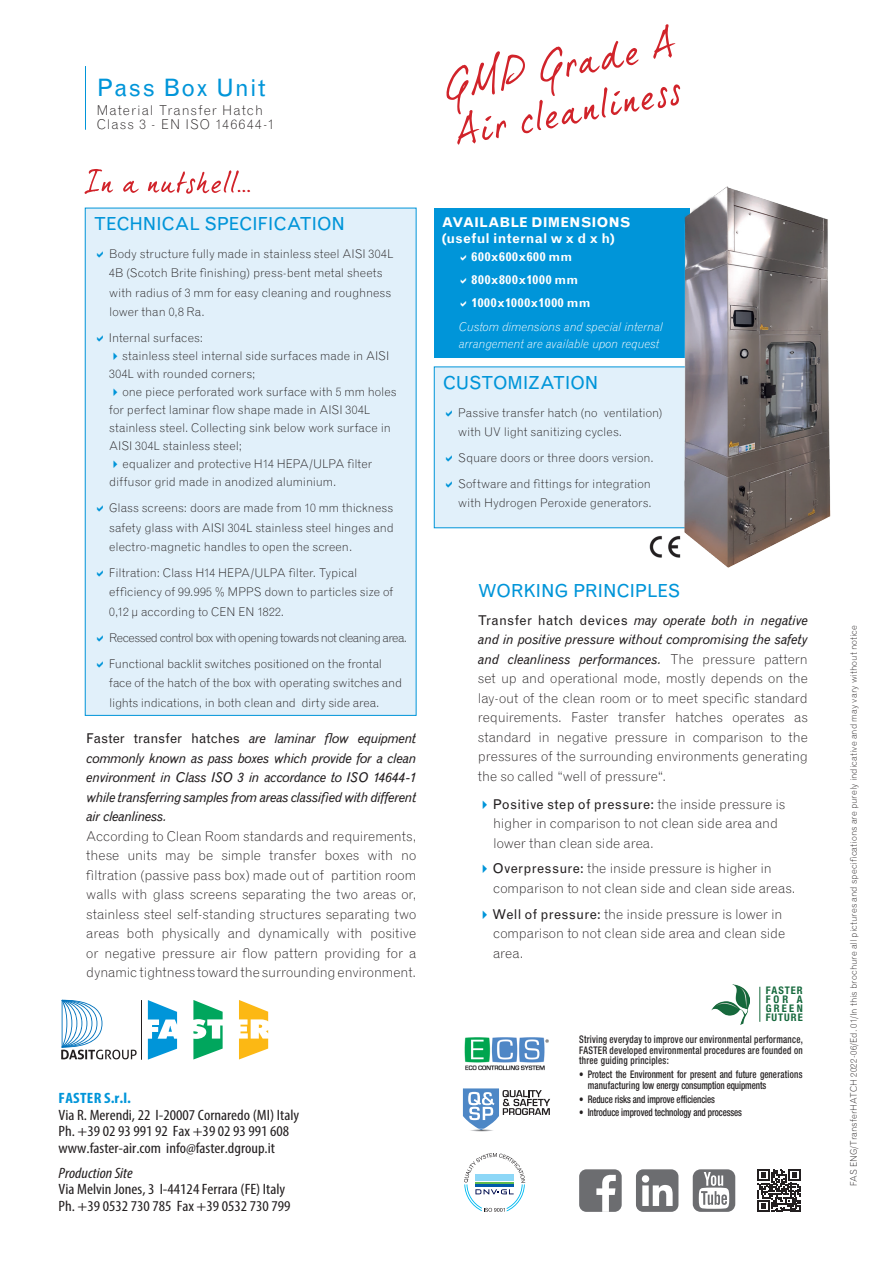
<style>
.page{position:relative;width:893px;height:1263px;background:#fff}
.page>*{position:absolute;margin:0;border:0;box-sizing:border-box;transform-origin:0 0}
.t1{font:24px "Grotesque MT Std";letter-spacing:.045em;color:#0095d9}
.t2{font:18px "Grotesque MT Std";letter-spacing:-.02em;color:#0095d9}
.Normale{font:condensed 15px/16.5px "Myriad Pro";color:#231f20;scale:1.1 1}
.t3{font:300 13.5px/19.5px "Grotesque MT Std";letter-spacing:-.005em;color:#231f20}
.t4{font:italic 13.5px/19.5px "Grotesque MT Std";letter-spacing:-.035em;color:#231f20;text-align:justify}
.t5{font:300 13.5px/13.5px "Grotesque MT Std";letter-spacing:.075em;color:#231f20}
.t6{font:700 13.5px/16.2px "Grotesque MT Std";letter-spacing:.01em;color:#fff}
.t7{font:italic 300 12.15px/17.5px "Grotesque MT Std";letter-spacing:-.02em;color:#fff}
.t8{font:700 12.15px "Grotesque MT Std";letter-spacing:.035em;color:#fff}
.t9{font:700 12.15px "Grotesque MT Std";letter-spacing:.06em;color:#fff}
.t10{font:300 12px/19.5px "Grotesque MT Std";letter-spacing:-.005em;color:#231f20}
.t11{font:300 12px "Grotesque MT Std";letter-spacing:-.05em;color:#231f20}
.Normale-2{font:500 condensed 10.5px/10.5px "Helvetica Neue LT Std";color:#231f20;text-align:justify;scale:.85 1}
.Normale-3{font:700 condensed 10.5px/9px "Helvetica Neue LT Std";letter-spacing:.095em;color:#16693d;text-align:justify}
.t12{font:300 9px "Grotesque MT Std";letter-spacing:.005em;color:#231f20}
.s1{color:#0095d9}
.s2{font-style:normal}
.s3{font-weight:700;color:#0095d9}
.s4{font-style:italic}
.s5{font-weight:400}
.s6{font-weight:400;font-style:italic}
</style>
<div class="page">
<hr style="left:85px;top:66px;width:1px;height:64px;background:#0095d9">
<img style="left:650px;top:535px;width:19px;height:23px">
<svg style="left:85px;top:169px;width:165px;height:25px"></svg>
<div style="left:85px;top:208px;width:331px;height:507px;background:#e1f0fa"></div>
<div style="left:434px;top:367px;width:255px;height:161px;background:#e1f0fa"></div>
<div style="left:434px;top:208px;width:255px;height:149px;background:#0095d9"></div>
<svg style="left:446px;top:24px;width:234px;height:121px"></svg>
<img style="left:669px;top:186px;width:162px;height:382px">
<svg style="left:464px;top:1153px;width:61px;height:59px"></svg>
<img style="left:464px;top:1037px;width:85px;height:34px">
<svg style="left:463px;top:1088px;width:87px;height:43px"></svg>
<img style="left:711px;top:984px;width:38px;height:40px">
<hr style="left:759px;top:987px;width:1px;height:35px;background:#16693d">
<svg style="left:757px;top:1169px;width:43px;height:43px"></svg>
<hr style="left:141px;top:1000px;width:1px;height:60px;background:#231f20">
<svg style="left:61px;top:999px;width:76px;height:60px"></svg>
<svg style="left:148px;top:1000px;width:29px;height:60px"></svg>
<svg style="left:193px;top:1000px;width:30px;height:59px"></svg>
<svg style="left:239px;top:1000px;width:29px;height:59px"></svg>
<div style="left:579px;top:1169px;width:43px;height:43px;background:#6c6d70;border-radius:7px"></div>
<svg style="left:596px;top:1175px;width:20px;height:37px"></svg>
<div style="left:636px;top:1169px;width:42px;height:43px;background:#6c6d70;border-radius:7px"></div>
<svg style="left:642px;top:1175px;width:31px;height:31px"></svg>
<svg style="left:693px;top:1169px;width:42px;height:43px"></svg>
<p class="t1" style="left:97px;top:73px;width:171px">Pass Box Unit</p>
<p class="t5" style="left:97px;top:103px;width:179px">Material Transfer Hatch<br>Class 3 - EN ISO 146644-1</p>
<p class="t2" style="left:94px;top:213px;width:253px">TECHNICAL SPECIFICATION</p>
<p class="t10" style="left:109px;top:244px;width:286px">Body structure fully made in stainless steel AISI 304L 4B (Scotch Brite finishing) press-bent metal sheets with radius of 3 mm for easy cleaning and roughness lower than 0,8 Ra.</p>
<p class="t10" style="left:109px;top:328px;width:96px">Internal surfaces:</p>
<p class="t10" style="left:109px;top:347px;width:282px;line-height:18px"><span class="s1">✔</span>stainless steel internal side surfaces made in AISI<br>304L with rounded corners;</p>
<p class="t10" style="left:109px;top:383px;width:289px;line-height:18px"><span class="s1">✔</span>one piece perforated work surface with 5 mm holes for perfect laminar flow shape made in AISI 304L stainless steel. Collecting sink below work surface in AISI 304L stainless steel;</p>
<p class="t10" style="left:109px;top:455px;width:265px;line-height:18px"><span class="s1">✔</span>equalizer and protective H14 HEPA/ULPA filter diffusor grid made in anodized aluminium.</p>
<p class="t10" style="left:109px;top:498px;width:286px;text-align:justify">Glass screens: doors are made from 10 mm thickness safety glass with AISI 304L stainless steel hinges and electro-magnetic handles to open the screen.</p>
<p class="t10" style="left:109px;top:563px;width:286px">Filtration: Class H14 HEPA/ULPA filter. Typical efficiency of 99.995 % MPPS down to particles size of<br>0,12 µ according to CEN EN 1822.</p>
<p class="t11" style="left:109px;top:630px;width:299px">Recessed control box with opening towards not cleaning area.</p>
<p class="t10" style="left:109px;top:654px;width:295px">Functional backlit switches positioned on the frontal face of the hatch of the box with operating switches and lights indications, in both clean and dirty side area.</p>
<p class="t4" style="left:86px;top:729px;width:332px"><span class="s2">Faster transfer hatches</span> are laminar flow equipment commonly known as pass boxes which provide for a clean environment in Class ISO 3 in accordance to ISO 14644-1 while transferring samples from areas classified with different air cleanliness.</p>
<p class="t3" style="left:86px;top:826px;width:332px;text-align:justify">According to Clean Room standards and requirements, these units may be simple transfer boxes with no filtration (passive pass box) made out of partition room walls with glass screens separating the two areas or, stainless steel self-standing structures separating two areas both physically and dynamically with positive or negative pressure air flow pattern providing for a dynamic tightness toward the surrounding environment.</p>
<p class="Normale" style="left:59px;top:1090px;width:220px"><span class="s3">FASTER S.r.l.<br></span>Via R. Merendi, 22 I-20007 Cornaredo (MI) Italy Ph. +39 02 93 991 92 Fax +39 02 93 991 608 www.faster-air.com info@faster.dgroup.it</p>
<p class="Normale" style="left:59px;top:1164px;width:212px"><span class="s4">Production Site<br></span>Via Melvin Jones, 3 I-44124 Ferrara (FE) Italy<br>Ph. +39 0532 730 785 Fax +39 0532 730 799</p>
<p class="t6" style="left:442px;top:214px;width:190px">AVAILABLE DIMENSIONS (useful internal w x d x h)</p>
<p class="t9" style="left:471px;top:249px;width:102px">600x600x600 mm</p>
<p class="t8" style="left:471px;top:273px;width:108px">800x800x1000 mm</p>
<p class="t8" style="left:471px;top:296px;width:121px">1000x1000x1000 mm</p>
<p class="t7" style="left:459px;top:317px;width:206px">Custom dimensions and special internal arrangement are available upon request</p>
<p class="t2" style="left:443px;top:372px;width:157px">CUSTOMIZATION</p>
<p class="t10" style="left:458px;top:403px;width:206px">Passive transfer hatch (no ventilation) with UV light sanitizing cycles.</p>
<p class="t10" style="left:458px;top:448px;width:197px">Square doors or three doors version.</p>
<p class="t10" style="left:458px;top:474px;width:195px">Software and fittings for integration with Hydrogen Peroxide generators.</p>
<p class="t2" style="left:478px;top:580px;width:204px">WORKING PRINCIPLES</p>
<p class="t3" style="left:478px;top:610px;width:332px;text-align:justify"><span class="s5">Transfer hatch devices</span> <span class="s6">may operate both in negative and in positive pressure without compromising the safety and cleanliness performances.</span> The pressure pattern set up and operational mode, mostly depends on the lay-out of the clean room or to meet specific standard requirements. Faster transfer hatches operates as standard in negative pressure in comparison to the pressures of the surrounding environments generating the so called “well of pressure“.</p>
<p class="t3" style="left:493px;top:794px;width:294px;text-indent:-15px"><span class="s1">✔</span><span class="s5">Positive step of pressure:</span> the inside pressure is higher in comparison to not clean side area and lower than clean side area.</p>
<p class="t3" style="left:493px;top:859px;width:304px;text-indent:-15px"><span class="s1">✔</span><span class="s5">Overpressure:</span> the inside pressure is higher in comparison to not clean side and clean side areas.</p>
<p class="t3" style="left:493px;top:904px;width:294px;text-indent:-15px"><span class="s1">✔</span><span class="s5">Well of pressure:</span> the inside pressure is lower in comparison to not clean side area and clean side area.</p>
<p class="Normale-3" style="left:766px;top:986px;width:39px">FASTER FOR A GREEN FUTURE</p>
<p class="Normale-2" style="left:579px;top:1034px;width:265px">Striving everyday to improve our environmental performance, FASTER developed environmental procedures are founded on three guiding principles:</p>
<p class="Normale-2" style="left:588px;top:1069px;width:254px;text-indent:-9px">• Protect the Environment for present and future generations manufacturing low energy consumption equipments</p>
<p class="Normale-2" style="left:579px;top:1093px;width:161px">• Reduce risks and improve efficiencies</p>
<p class="Normale-2" style="left:579px;top:1107px;width:193px">• Introduce improved technology and processes</p>
<p class="t12" style="left:848px;top:1186px;width:563px;rotate:-90deg">FAS ENG/TransferHATCH 2022-06/Ed. 01/In this brochure all pictures and specifications are purely indicative and may vary without notice</p>
</div>
